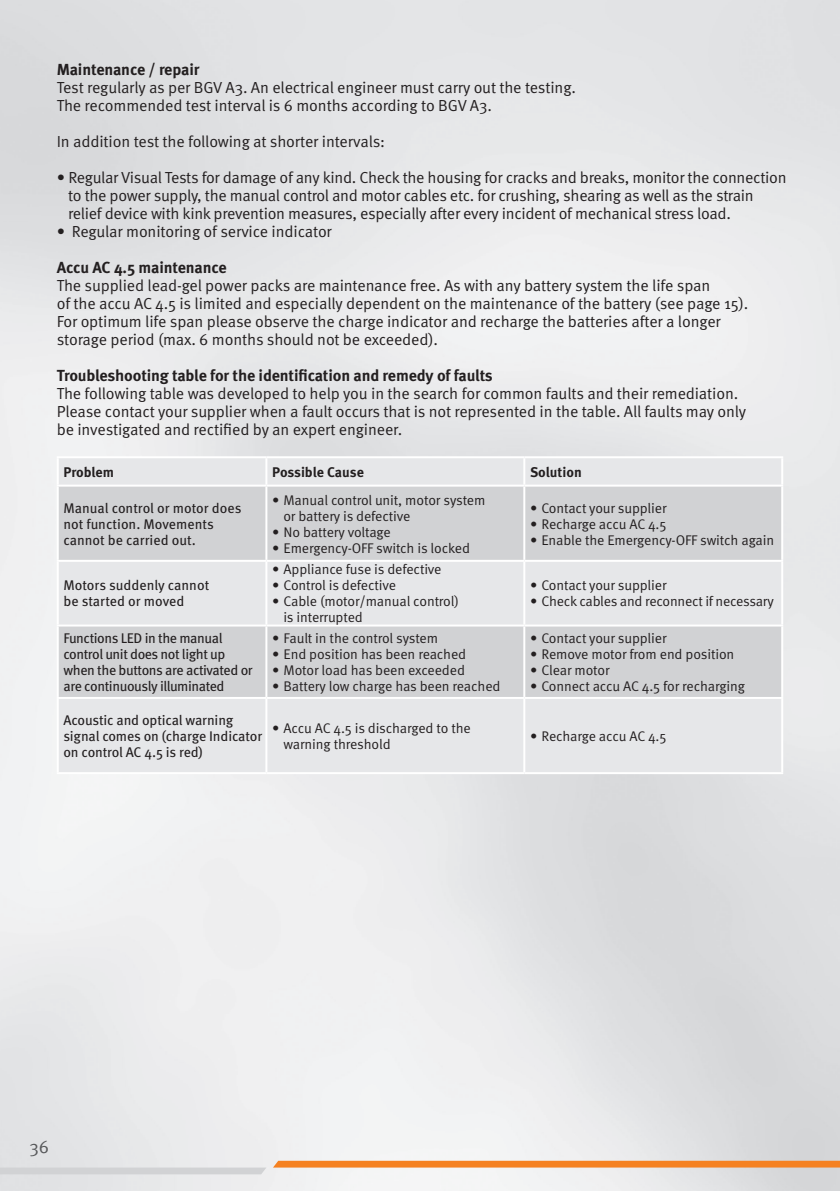
<style>
.page{position:relative;width:840px;height:1191px;background:#fff}
.page>*{position:absolute;margin:0;border:0;box-sizing:border-box;transform-origin:0 0}
.t1{font:18px "Meta OT";color:#57585a}
.Fließtext{font:16px/18px "Meta OT";letter-spacing:-.015em;color:#231f20}
.Fließtext-2{font:700 16px "Meta OT";letter-spacing:-.01em;color:#231f20}
.t2{font:14px/16px "Meta OT";letter-spacing:-.01em;color:#231f20}
.Tabelle_Text{font:14px/16px "Meta OT";letter-spacing:-.015em;color:#231f20}
.Tabelle_Text-2{font:700 14px "Meta OT";color:#231f20}
</style>
<div class="page">
<svg style="left:273px;top:1160px;width:566px;height:7px;background:#f38d38"></svg>
<svg style="left:0;top:1167px;width:266px;height:7px;background:#d2d3d5"></svg>
<div style="left:59px;top:458px;width:721px;height:314px;background:#e6e7e9"></div>
<svg style="left:59px;top:486px;width:721px;height:211px;background:#d7d8da"></svg>
<hr style="left:57px;top:484px;width:209px;height:2px;background:#fff">
<hr style="left:266px;top:484px;width:258px;height:2px;background:#fff">
<hr style="left:57px;top:560px;width:209px;height:2px;background:#fff">
<hr style="left:266px;top:560px;width:258px;height:2px;background:#fff">
<hr style="left:57px;top:624px;width:209px;height:2px;background:#fff">
<hr style="left:266px;top:624px;width:258px;height:2px;background:#fff">
<hr style="left:57px;top:697px;width:209px;height:2px;background:#fff">
<hr style="left:266px;top:697px;width:258px;height:2px;background:#fff">
<hr style="left:523px;top:458px;width:2px;height:26px;background:#fff">
<hr style="left:524px;top:484px;width:258px;height:2px;background:#fff">
<hr style="left:523px;top:486px;width:2px;height:74px;background:#fff">
<hr style="left:524px;top:560px;width:258px;height:2px;background:#fff">
<hr style="left:523px;top:562px;width:2px;height:62px;background:#fff">
<hr style="left:524px;top:624px;width:258px;height:2px;background:#fff">
<hr style="left:523px;top:626px;width:2px;height:71px;background:#fff">
<hr style="left:524px;top:697px;width:258px;height:2px;background:#fff">
<hr style="left:523px;top:699px;width:2px;height:73px;background:#fff">
<hr style="left:265px;top:458px;width:2px;height:26px;background:#fff">
<hr style="left:265px;top:486px;width:2px;height:74px;background:#fff">
<hr style="left:265px;top:562px;width:2px;height:62px;background:#fff">
<hr style="left:265px;top:626px;width:2px;height:71px;background:#fff">
<hr style="left:265px;top:699px;width:2px;height:73px;background:#fff">
<p class="Fließtext-2" style="left:57px;top:60px;width:144px">Maintenance / repair</p>
<p class="Fließtext" style="left:57px;top:79px;width:520px">Test regularly as per BGV A3. An electrical engineer must carry out the testing.<br>The recommended test interval is 6 months according to BGV A3.</p>
<p class="Fließtext" style="left:57px;top:133px;width:330px">In addition test the following at shorter intervals:</p>
<p class="Fließtext" style="left:68px;top:169px;width:719px;text-indent:-11px">• Regular Visual Tests for damage of any kind. Check the housing for cracks and breaks, monitor the connection to the power supply, the manual control and motor cables etc. for crushing, shearing as well as the strain relief device with kink prevention measures, especially after every incident of mechanical stress load.</p>
<p class="Fließtext" style="left:57px;top:223px;width:276px">• Regular monitoring of service indicator</p>
<p class="Fließtext-2" style="left:57px;top:258px;width:171px">Accu AC 4.5 maintenance</p>
<p class="Fließtext" style="left:57px;top:277px;width:692px">The supplied lead-gel power packs are maintenance free. As with any battery system the life span<br>of the accu AC 4.5 is limited and especially dependent on the maintenance of the battery (see page 15).<br>For optimum life span please observe the charge indicator and recharge the batteries after a longer storage period (max. 6 months should not be exceeded).</p>
<p class="Fließtext-2" style="left:57px;top:366px;width:437px">Troubleshooting table for the identification and remedy of faults</p>
<p class="Fließtext" style="left:57px;top:385px;width:690px">The following table was developed to help you in the search for common faults and their remediation.<br>Please contact your supplier when a fault occurs that is not represented in the table. All faults may only be investigated and rectified by an expert engineer.</p>
<p class="Tabelle_Text-2" style="left:63px;top:463px;width:52px">Problem</p>
<p class="Tabelle_Text-2" style="left:272px;top:463px;width:93px">Possible Cause</p>
<p class="Tabelle_Text-2" style="left:529px;top:463px;width:53px">Solution</p>
<p class="Tabelle_Text" style="left:63px;top:500px;width:179px">Manual control or motor does not function. Movements cannot be carried out.</p>
<p class="t2" style="left:283px;top:492px;width:203px;text-indent:-11px">• Manual control unit, motor system or battery is defective</p>
<p class="t2" style="left:529px;top:500px;width:138px">• Contact your supplier</p>
<p class="t2" style="left:529px;top:516px;width:138px">• Recharge accu AC 4.5</p>
<p class="t2" style="left:529px;top:532px;width:246px">• Enable the Emergency-OFF switch again</p>
<p class="t2" style="left:272px;top:524px;width:120px">• No battery voltage</p>
<p class="t2" style="left:272px;top:540px;width:199px">• Emergency-OFF switch is locked</p>
<p class="Tabelle_Text" style="left:63px;top:578px;width:147px">Motors suddenly cannot be started or moved</p>
<p class="t2" style="left:272px;top:562px;width:171px">• Appliance fuse is defective</p>
<p class="t2" style="left:272px;top:578px;width:125px">• Control is defective</p>
<p class="t2" style="left:283px;top:594px;width:177px;text-indent:-11px">• Cable (motor/manual control) is interrupted</p>
<p class="Tabelle_Text" style="left:63px;top:630px;width:191px">Functions LED in the manual control unit does not light up when the buttons are activated or are continuously illuminated</p>
<p class="t2" style="left:272px;top:630px;width:167px">• Fault in the control system</p>
<p class="t2" style="left:272px;top:646px;width:195px">• End position has been reached</p>
<p class="t2" style="left:272px;top:662px;width:194px">• Motor load has been exceeded</p>
<p class="t2" style="left:272px;top:678px;width:230px">• Battery low charge has been reached</p>
<p class="t2" style="left:529px;top:578px;width:138px">• Contact your supplier</p>
<p class="t2" style="left:529px;top:594px;width:245px">• Check cables and reconnect if necessary</p>
<p class="t2" style="left:529px;top:630px;width:138px">• Contact your supplier</p>
<p class="t2" style="left:529px;top:646px;width:206px">• Remove motor from end position</p>
<p class="t2" style="left:529px;top:662px;width:81px">• Clear motor</p>
<p class="t2" style="left:529px;top:678px;width:216px">• Connect accu AC 4.5 for recharging</p>
<p class="Tabelle_Text" style="left:63px;top:712px;width:200px">Acoustic and optical warning signal comes on (charge Indicator on control AC 4.5 is red)</p>
<p class="t2" style="left:283px;top:720px;width:189px;text-indent:-11px">• Accu AC 4.5 is discharged to the warning threshold</p>
<p class="t2" style="left:529px;top:728px;width:138px">• Recharge accu AC 4.5</p>
<p class="t1" style="left:29px;top:1136px;width:21px">36</p>
</div>
